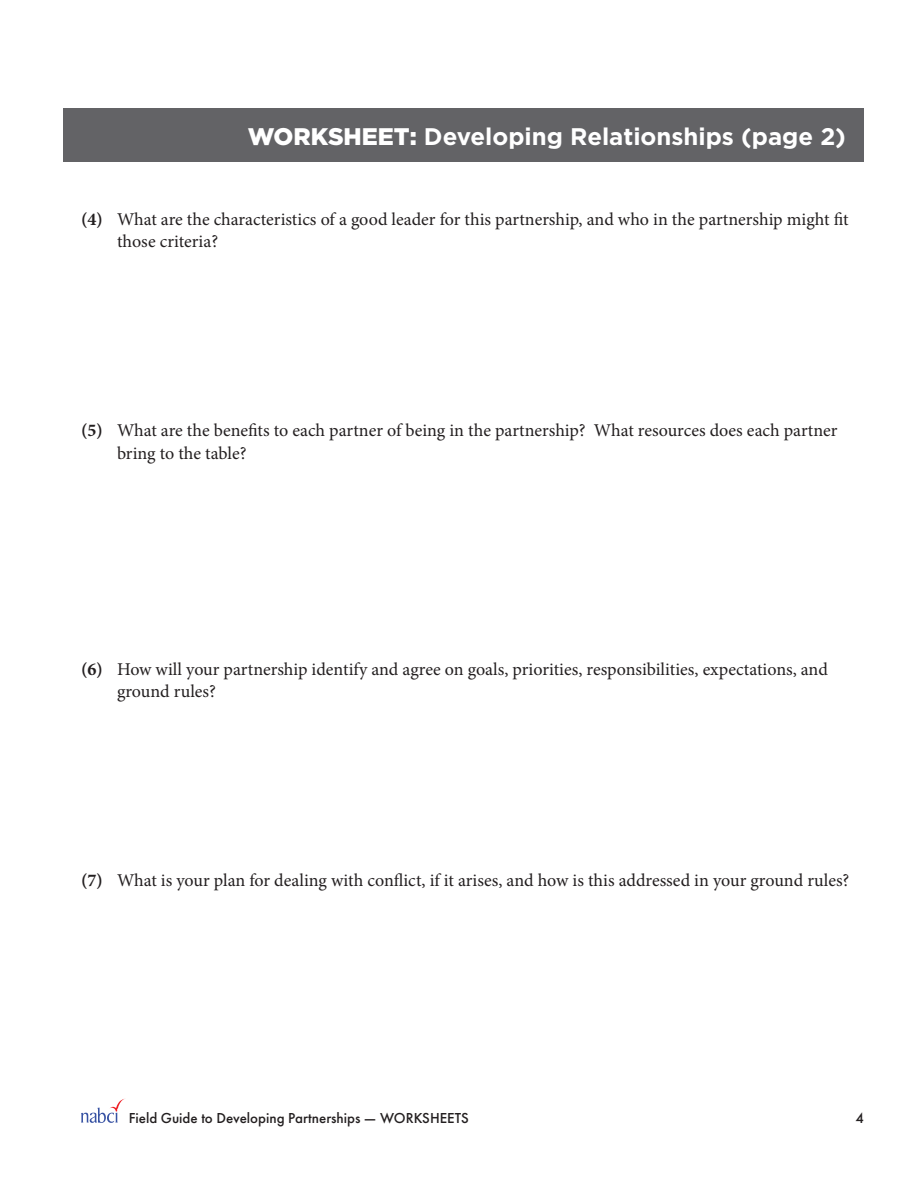
<style>
.page{position:relative;width:918px;height:1188px;background:#fff}
.page>*{position:absolute;margin:0;border:0;box-sizing:border-box;transform-origin:0 0}
.Heading_1_RIGHT__H1{font:700 24px "Gotham";color:#fff}
.Numbered_indent_cont{font:18px/22.5px "Minion Pro";color:#231f20}
.t1{font:500 15px "Futura PT";color:#231f20}
.s1{font-weight:900}
.s2{font-weight:700}
</style>
<div class="page">
<div style="left:63px;top:108px;width:801px;height:54px;background:#636366"></div>
<svg style="left:81px;top:1098px;width:44px;height:25px"></svg>
<h1 class="Heading_1_RIGHT__H1" style="left:248px;top:120px;width:600px"><span class="s1">WORKSHEET:</span> Developing Relationships (page 2)</h1>
<p class="Numbered_indent_cont" style="left:117px;top:208px;width:733px;text-indent:-36px"><span class="s2">(4)</span> What are the characteristics of a good leader for this partnership, and who in the partnership might fit those criteria?</p>
<p class="Numbered_indent_cont" style="left:117px;top:419px;width:722px;text-indent:-36px"><span class="s2">(5)</span> What are the benefits to each partner of being in the partnership? What resources does each partner bring to the table?</p>
<p class="Numbered_indent_cont" style="left:117px;top:658px;width:712px;text-indent:-36px"><span class="s2">(6)</span> How will your partnership identify and agree on goals, priorities, responsibilities, expectations, and ground rules?</p>
<p class="Numbered_indent_cont" style="left:81px;top:869px;width:770px"><span class="s2">(7)</span> What is your plan for dealing with conflict, if it arises, and how is this addressed in your ground rules?</p>
<p class="t1" style="left:129px;top:1109px;width:342px">Field Guide to Developing Partnerships — WORKSHEETS</p>
<p class="t1" style="left:855px;top:1109px;width:10px">4</p>
</div>
